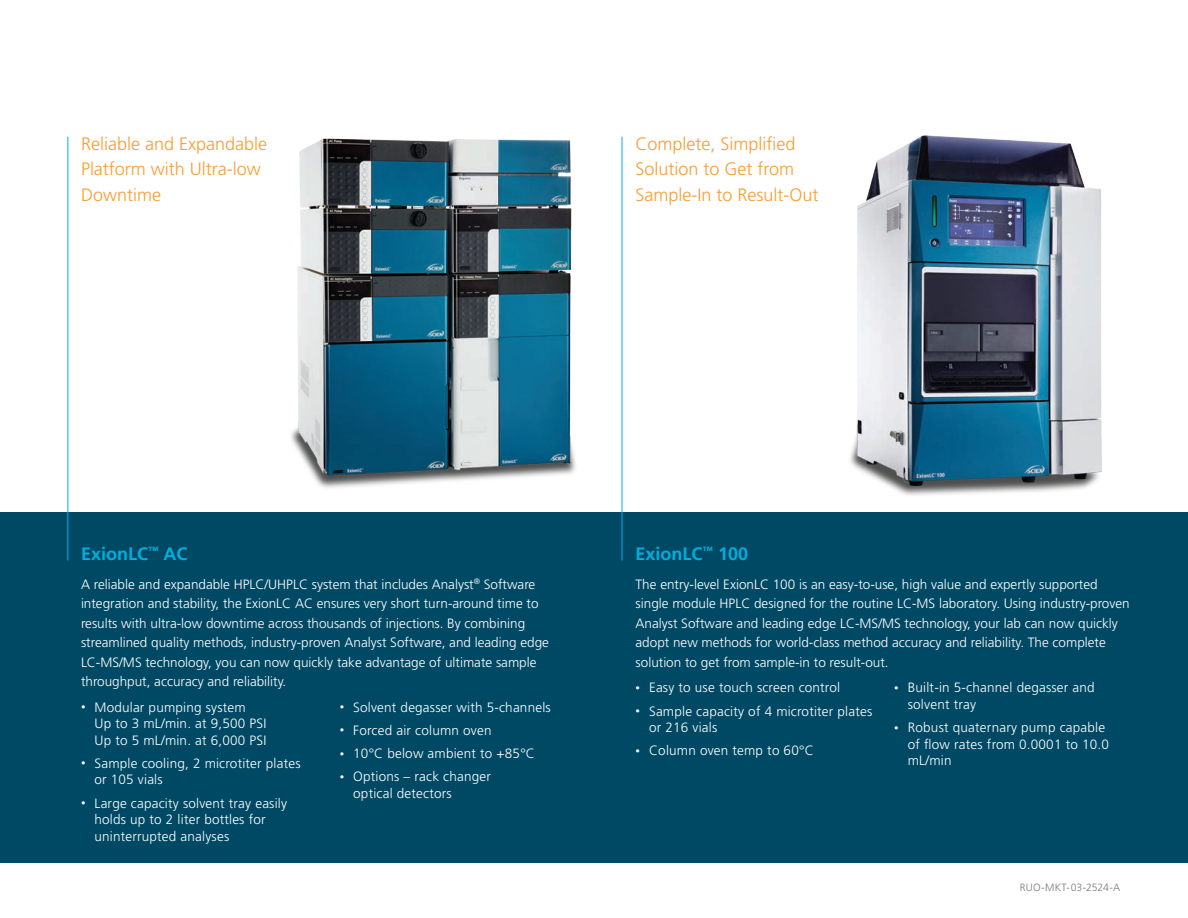
<style>
.page{position:relative;width:1188px;height:918px;background:#fff}
.page>*{position:absolute;margin:0;border:0;box-sizing:border-box;transform-origin:0 0}
.t1{font:300 18px/25.5px "Frutiger LT Std";color:#f89d31}
.t2{font:700 18px "Frutiger LT Std";color:#00aedc}
.t3{font:300 13.5px/16.5px "Frutiger LT Std";color:#fff}
.t4{font:300 10.5px "Frutiger LT Std";letter-spacing:.005em;color:#787a7d}
.s1{font-size:9px}
</style>
<div class="page">
<div style="left:0;top:513px;width:1188px;height:350px;background:#004964"></div>
<img style="left:291px;top:138px;width:285px;height:350px">
<img style="left:850px;top:135px;width:252px;height:361px">
<hr style="left:68px;top:137px;width:1px;height:424px;background:#00aeef">
<hr style="left:622px;top:137px;width:1px;height:424px;background:#00aeef">
<h1 class="t1" style="left:81px;top:131px;width:188px">Reliable and Expandable<br>Platform with Ultra-low<br>Downtime</h1>
<h1 class="t1" style="left:636px;top:131px;width:185px">Complete, Simplified<br>Solution to Get from<br>Sample-In to Result-Out</h1>
<h1 class="t2" style="left:81px;top:544px;width:108px">ExionLC<sup>™</sup> AC</h1>
<p class="t3" style="left:81px;top:575px;width:470px;line-height:19.5px">A reliable and expandable HPLC/UHPLC system that includes Analyst<sup>®</sup> Software integration and stability, the ExionLC AC ensures very short turn-around time to results with ultra-low downtime across thousands of injections. By combining streamlined quality methods, industry-proven Analyst Software, and leading edge LC-MS/MS technology, you can now quickly take advantage of ultimate sample throughput, accuracy and reliability.</p>
<p class="t3" style="left:95px;top:699px;width:174px;text-indent:-14px"><span class="s1">•</span> Modular pumping system<br>Up to 3 mL/min. at 9,500 PSI<br>Up to 5 mL/min. at 6,000 PSI</p>
<p class="t3" style="left:95px;top:755px;width:208px;text-indent:-14px"><span class="s1">•</span> Sample cooling, 2 microtiter plates or 105 vials</p>
<p class="t3" style="left:95px;top:795px;width:194px;text-indent:-14px"><span class="s1">•</span> Large capacity solvent tray easily holds up to 2 liter bottles for uninterrupted analyses</p>
<p class="t3" style="left:340px;top:699px;width:213px"><span class="s1">•</span> Solvent degasser with 5-channels</p>
<p class="t3" style="left:340px;top:722px;width:153px"><span class="s1">•</span> Forced air column oven</p>
<p class="t3" style="left:340px;top:745px;width:197px"><span class="s1">•</span> 10°C below ambient to +85°C</p>
<p class="t3" style="left:353px;top:769px;width:139px;text-indent:-14px"><span class="s1">•</span> Options – rack changer optical detectors</p>
<h1 class="t2" style="left:636px;top:544px;width:114px">ExionLC<sup>™</sup> 100</h1>
<p class="t3" style="left:636px;top:575px;width:496px;line-height:19.5px">The entry-level ExionLC 100 is an easy-to-use, high value and expertly supported single module HPLC designed for the routine LC-MS laboratory. Using industry-proven Analyst Software and leading edge LC-MS/MS technology, your lab can now quickly adopt new methods for world-class method accuracy and reliability. The complete solution to get from sample-in to result-out.</p>
<p class="t3" style="left:636px;top:680px;width:206px"><span class="s1">•</span> Easy to use touch screen control</p>
<p class="t3" style="left:649px;top:703px;width:225px;text-indent:-14px"><span class="s1">•</span> Sample capacity of 4 microtiter plates or 216 vials</p>
<p class="t3" style="left:636px;top:743px;width:180px"><span class="s1">•</span> Column oven temp to 60°C</p>
<p class="t3" style="left:908px;top:680px;width:188px;text-indent:-14px"><span class="s1">•</span> Built-in 5-channel degasser and solvent tray</p>
<p class="t3" style="left:908px;top:719px;width:203px;text-indent:-14px"><span class="s1">•</span> Robust quaternary pump capable of flow rates from 0.0001 to 10.0 mL/min</p>
<p class="t4" style="left:1020px;top:881px;width:102px">RUO-MKT-03-2524-A</p>
</div>
